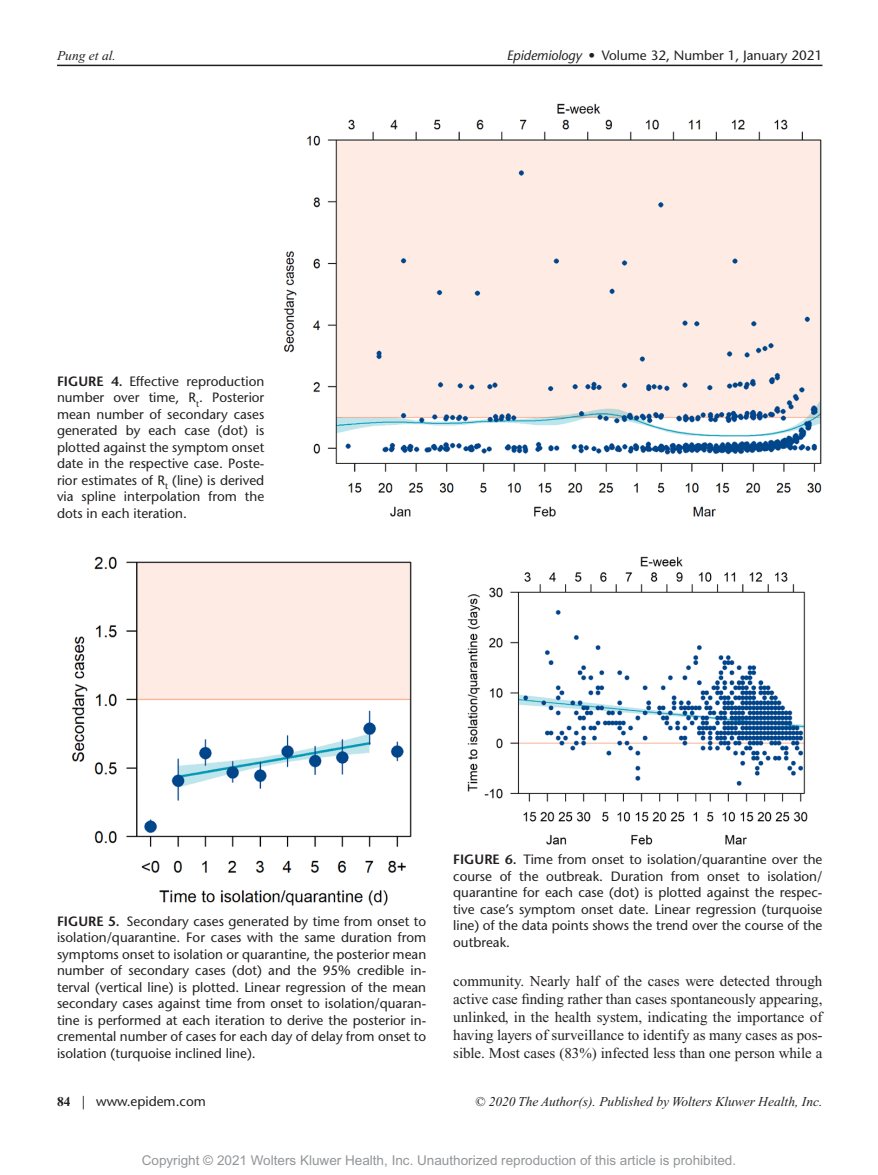
<style>
.page{position:relative;width:878px;height:1175px;background:#fff}
.page>*{position:absolute;margin:0;border:0;box-sizing:border-box;transform-origin:0 0}
.t1{font:15px/18px "Times";color:#231f20;text-align:justify}
.t2{font:500 13.5px/16.5px "Stone Sans Std";color:#231f20;text-align:justify}
.t3{font:13.5px "Arial MT Std";color:#939598}
.t4{font:italic 13.5px "Times";color:#231f20}
.s1{font-style:italic}
.s2{font-weight:600}
.s3{font-family:"Times";font-weight:700}
</style>
<div class="page">
<hr style="left:57px;top:65px;width:765px;height:1px;background:#231f20">
<img style="left:283px;top:103px;width:539px;height:414px">
<img style="left:71px;top:556px;width:341px;height:350px">
<img style="left:467px;top:556px;width:341px;height:289px">
<p class="t4" style="left:57px;top:48px;width:60px">Pung et al.</p>
<p class="t2" style="left:507px;top:47px;width:317px"><span class="s1">Epidemiology</span> • Volume 32, Number 1, January 2021</p>
<p class="t2" style="left:57px;top:373px;width:209px"><span class="s2">FIGURE 4.</span> Effective reproduction number over time, R<sub>t</sub>. Posterior mean number of secondary cases generated by each case (dot) is plotted against the symptom onset date in the respective case. Poste&shy;rior estimates of R<sub>t</sub> (line) is derived via spline interpolation from the dots in each iteration.</p>
<p class="t2" style="left:57px;top:912px;width:371px"><span class="s2">FIGURE 5.</span> Secondary cases generated by time from onset to isolation/quarantine. For cases with the same duration from symptoms onset to isolation or quarantine, the posterior mean number of secondary cases (dot) and the 95% credible in&shy;terval (vertical line) is plotted. Linear regression of the mean secondary cases against time from onset to isolation/quaran&shy;tine is performed at each iteration to derive the posterior in&shy;cremental number of cases for each day of delay from onset to isolation (turquoise inclined line).</p>
<p class="t2" style="left:453px;top:851px;width:371px"><span class="s2">FIGURE 6.</span> Time from onset to isolation/quarantine over the course of the outbreak. Duration from onset to isolation/ quarantine for each case (dot) is plotted against the respec&shy;tive case’s symptom onset date. Linear regression (turquoise line) of the data points shows the trend over the course of the outbreak.</p>
<p class="t1" style="left:453px;top:971px;width:371px">community. Nearly half of the cases were detected through active case finding rather than cases spontaneously appearing, unlinked, in the health system, indicating the importance of having layers of surveillance to identify as many cases as pos&shy;sible. Most cases (83%) infected less than one person while a</p>
<p class="t2" style="left:57px;top:1093px;width:150px"><span class="s3">84</span> | www.epidem.com</p>
<p class="t4" style="left:475px;top:1094px;width:349px">© 2020 The Author(s). Published by Wolters Kluwer Health, Inc.</p>
<p class="t3" style="left:142px;top:1152px;width:596px">Copyright © 2021 Wolters Kluwer Health, Inc. Unauthorized reproduction of this article is prohibited.</p>
</div>
